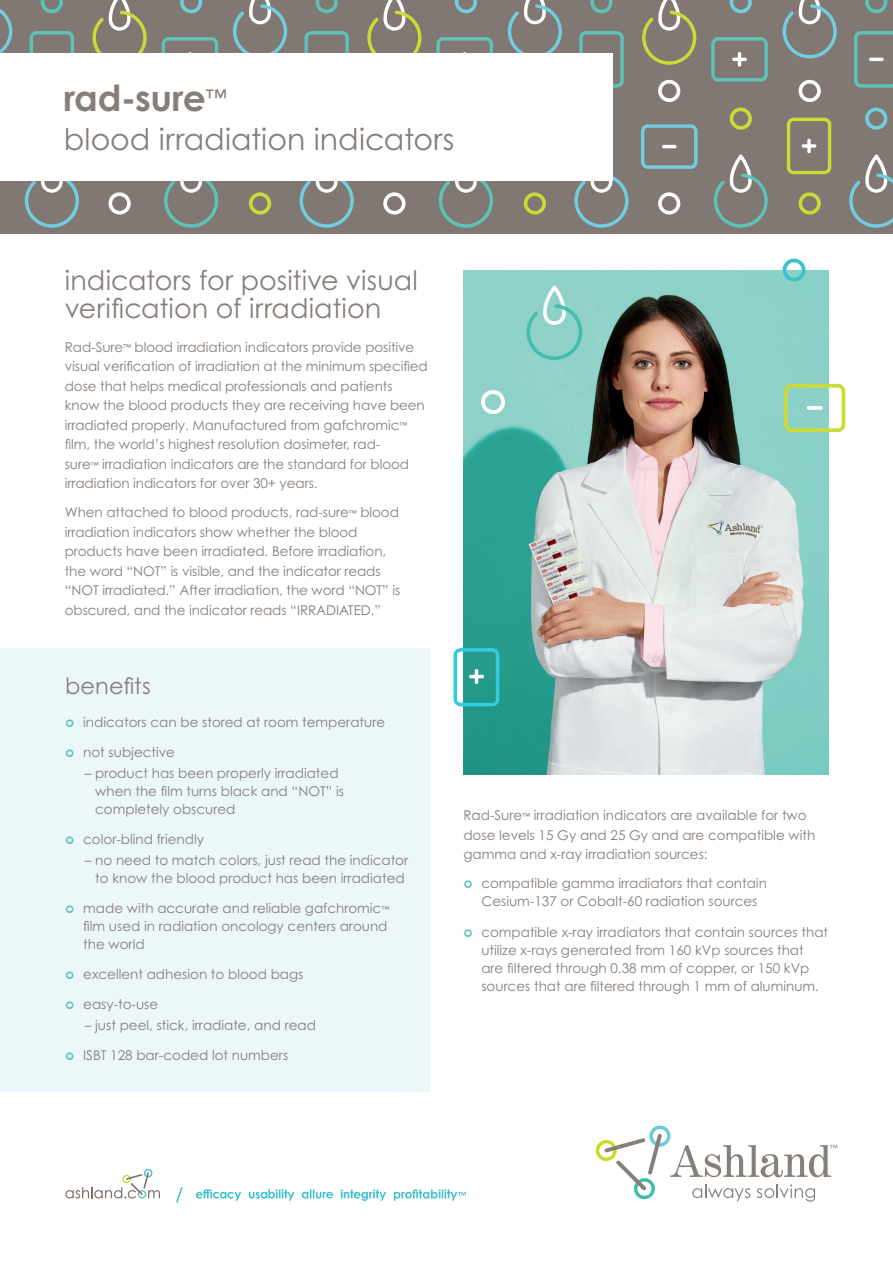
<style>
.page{position:relative;width:893px;height:1263px;background:#fff}
.page>*{position:absolute;margin:0;border:0;box-sizing:border-box;transform-origin:0 0}
.ASH_Title_Block_mm{font:700 36px "Century Gothic Pro";letter-spacing:-.015em;color:#877e7a}
.ASH_Title_Block_mm-2{font:30px "Century Gothic Pro";color:#877e7a}
.ASH_Marketing_LeadIn{font:27px/28.5px "Century Gothic Pro";color:#877e7a}
.ASH_Key_Features_Benefits{font:22.5px "Century Gothic Pro";letter-spacing:.005em;color:#877e7a}
.ASH_Body_Copy_9_13{font:13.5px/19.5px "Century Gothic Pro";letter-spacing:-.005em;color:#877e7a}
.ASH_Bullet_mm{font:13.5px/18px "Century Gothic Pro";color:#877e7a}
.s1{font-size:7.8px}
</style>
<div class="page">
<img style="left:463px;top:270px;width:365px;height:504px">
<svg style="left:0;top:0;width:893px;height:234px;background:#84837b"></svg>
<svg style="left:784px;top:384px;width:61px;height:48px"></svg>
<svg style="left:807px;top:406px;width:16px;height:4px"></svg>
<svg style="left:481px;top:390px;width:24px;height:24px"></svg>
<svg style="left:596px;top:1125px;width:241px;height:76px"></svg>
<svg style="left:65px;top:1169px;width:95px;height:29px"></svg>
<svg style="left:196px;top:1189px;width:270px;height:12px"></svg>
<svg style="left:176px;top:1187px;width:7px;height:16px"></svg>
<div style="left:0;top:53px;width:612px;height:128px;background:#fff"></div>
<div style="left:0;top:648px;width:430px;height:443px;background:#ecf7f9"></div>
<svg style="left:782px;top:258px;width:24px;height:24px"></svg>
<svg style="left:454px;top:648px;width:45px;height:58px;background:#43b3ad"></svg>
<svg style="left:527px;top:285px;width:55px;height:75px;background:#8dd2c9"></svg>
<hr style="left:469px;top:675px;width:15px;height:3px;background:#fff;border-radius:2px">
<hr style="left:475px;top:669px;width:3px;height:15px;background:#fff;border-radius:2px">
<p class="ASH_Title_Block_mm" style="left:64px;top:75px;width:165px">rad-sure<sup>™</sup></p>
<p class="ASH_Title_Block_mm-2" style="left:64px;top:121px;width:392px">blood irradiation indicators</p>
<p class="ASH_Marketing_LeadIn" style="left:65px;top:266px;width:354px">indicators for positive visual verification of irradiation</p>
<p class="ASH_Body_Copy_9_13" style="left:65px;top:337px;width:364px">Rad-Sure<span class="s1">™</span> blood irradiation indicators provide positive visual verification of irradiation at the minimum specified dose that helps medical professionals and patients know the blood products they are receiving have been irradiated properly. Manufactured from gafchromic<span class="s1">™ </span>film, the world’s highest resolution dosimeter, rad-<br>sure<span class="s1">™</span> irradiation indicators are the standard for blood irradiation indicators for over 30+ years.</p>
<p class="ASH_Body_Copy_9_13" style="left:65px;top:502px;width:337px">When attached to blood products, rad-sure<span class="s1">™</span> blood irradiation indicators show whether the blood products have been irradiated. Before irradiation, the word “NOT” is visible, and the indicator reads “NOT irradiated.” After irradiation, the word “NOT” is obscured, and the indicator reads “IRRADIATED.”</p>
<p class="ASH_Key_Features_Benefits" style="left:65px;top:672px;width:87px">benefits</p>
<p class="ASH_Bullet_mm" style="left:83px;top:713px;width:303px">indicators can be stored at room temperature</p>
<p class="ASH_Bullet_mm" style="left:83px;top:743px;width:93px">not subjective</p>
<p class="ASH_Bullet_mm" style="left:95px;top:764px;width:250px;text-indent:-11px">– product has been properly irradiated when the film turns black and “NOT” is completely obscured</p>
<p class="ASH_Bullet_mm" style="left:83px;top:830px;width:122px">color-blind friendly</p>
<p class="ASH_Bullet_mm" style="left:85px;top:851px;width:325px;text-align:center">– no need to match colors, just read the indicator to know the blood product has been irradiated</p>
<p class="ASH_Bullet_mm" style="left:83px;top:899px;width:307px">made with accurate and reliable gafchromic<span class="s1">™ </span>film used in radiation oncology centers around the world</p>
<p class="ASH_Bullet_mm" style="left:83px;top:965px;width:222px">excellent adhesion to blood bags</p>
<p class="ASH_Bullet_mm" style="left:83px;top:995px;width:77px">easy-to-use</p>
<p class="ASH_Bullet_mm" style="left:85px;top:1016px;width:233px">– just peel, stick, irradiate, and read</p>
<p class="ASH_Bullet_mm" style="left:83px;top:1046px;width:206px">ISBT 128 bar-coded lot numbers</p>
<p class="ASH_Body_Copy_9_13" style="left:463px;top:805px;width:353px">Rad-Sure<span class="s1">™</span> irradiation indicators are available for two dose levels 15 Gy and 25 Gy and are compatible with gamma and x-ray irradiation sources:</p>
<p class="ASH_Bullet_mm" style="left:481px;top:873px;width:287px">compatible gamma irradiators that contain<br>Cesium-137 or Cobalt-60 radiation sources</p>
<p class="ASH_Bullet_mm" style="left:481px;top:923px;width:348px">compatible x-ray irradiators that contain sources that utilize x-rays generated from 160 kVp sources that are filtered through 0.38 mm of copper, or 150 kVp sources that are filtered through 1 mm of aluminum.</p>
</div>
